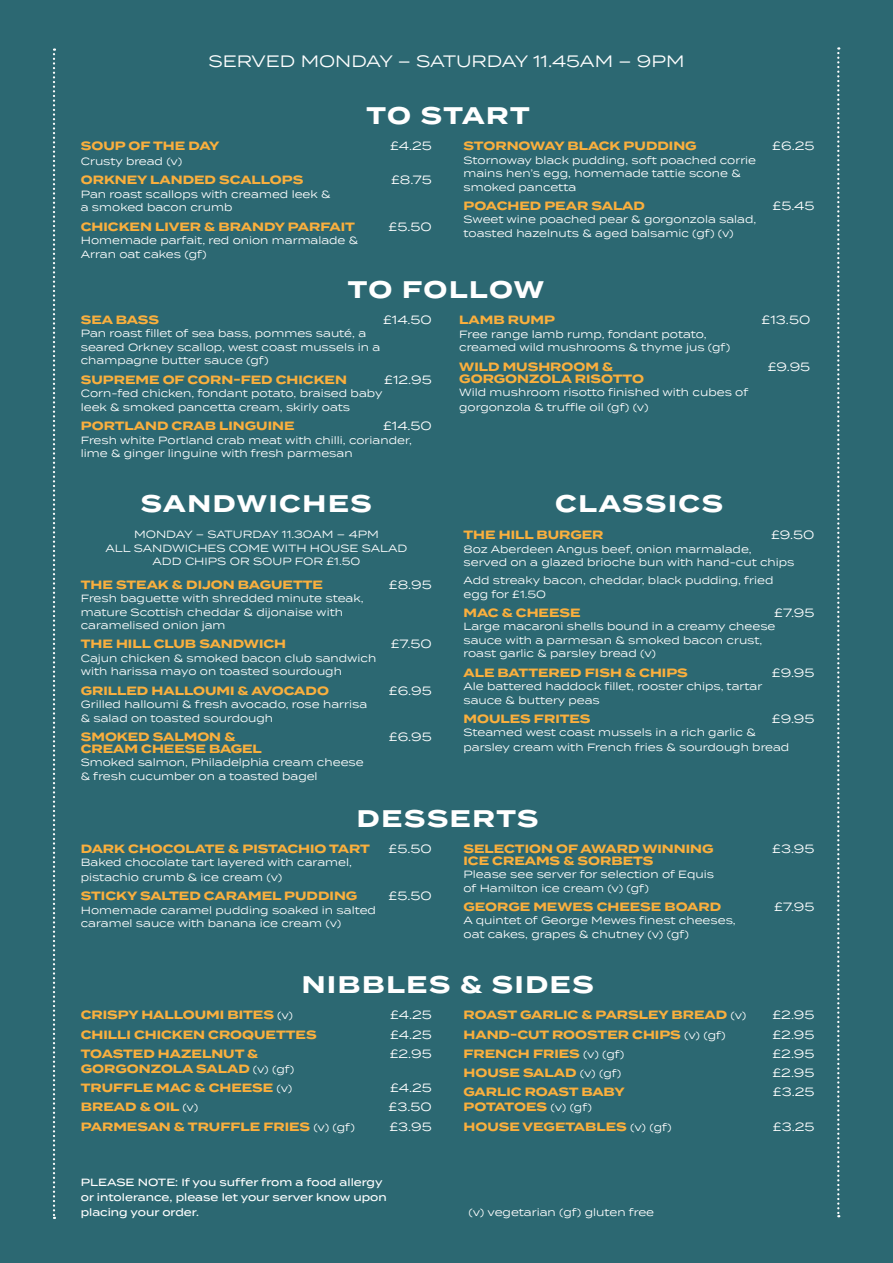
<style>
.page{position:relative;width:893px;height:1263px;background:#2c6872}
.page>*{position:absolute;margin:0;border:0;box-sizing:border-box;transform-origin:0 0}
.t1{font:700 24px "Termina";letter-spacing:.07em;color:#fff}
.t2{font:700 24px "Termina";letter-spacing:.05em;color:#fff}
.t3{font:16.5px "Termina";color:#fff}
.t4{font:700 12px "Termina";color:#faaf3d}
.t5{font:12px "Termina";color:#fff}
.t6{font:700 12px "Termina";letter-spacing:-.02em;color:#faaf3d}
.t7{font:10.5px/13.5px "Termina";color:#fff}
.t8{font:500 10.5px/15px "Termina";color:#fff}
.s1{font-weight:400;font-size:10.5px;color:#fff}
</style>
<div class="page">
<svg style="left:53px;top:48px;width:2px;height:1171px"></svg>
<svg style="left:837px;top:47px;width:2px;height:1170px"></svg>
<p class="t3" style="left:208px;top:49px;width:478px">SERVED MONDAY – SATURDAY 11.45AM – 9PM</p>
<p class="t1" style="left:367px;top:98px;width:164px">TO START</p>
<p class="t4" style="left:81px;top:137px;width:140px">SOUP OF THE DAY</p>
<p class="t5" style="left:390px;top:137px;width:43px">£4.25</p>
<p class="t7" style="left:81px;top:154px;width:103px">Crusty bread (v)</p>
<p class="t4" style="left:81px;top:171px;width:224px">ORKNEY LANDED SCALLOPS</p>
<p class="t5" style="left:391px;top:171px;width:42px">£8.75</p>
<p class="t7" style="left:81px;top:187px;width:251px">Pan roast scallops with creamed leek &amp; a smoked bacon crumb</p>
<p class="t4" style="left:81px;top:218px;width:276px">CHICKEN LIVER &amp; BRANDY PARFAIT</p>
<p class="t5" style="left:389px;top:218px;width:45px">£5.50</p>
<p class="t7" style="left:81px;top:233px;width:279px">Homemade parfait, red onion marmalade &amp;<br>Arran oat cakes (gf)</p>
<p class="t4" style="left:463px;top:137px;width:235px">STORNOWAY BLACK PUDDING</p>
<p class="t5" style="left:772px;top:137px;width:44px">£6.25</p>
<p class="t7" style="left:463px;top:153px;width:294px">Stornoway black pudding, soft poached corrie mains hen’s egg, homemade tattie scone &amp; smoked pancetta</p>
<p class="t4" style="left:463px;top:197px;width:183px">POACHED PEAR SALAD</p>
<p class="t5" style="left:772px;top:197px;width:44px">£5.45</p>
<p class="t7" style="left:463px;top:213px;width:294px">Sweet wine poached pear &amp; gorgonzola salad, toasted hazelnuts &amp; aged balsamic (gf) (v)</p>
<p class="t2" style="left:348px;top:272px;width:198px">TO FOLLOW</p>
<p class="t4" style="left:81px;top:311px;width:80px">SEA BASS</p>
<p class="t5" style="left:383px;top:311px;width:50px">£14.50</p>
<p class="t7" style="left:81px;top:327px;width:287px">Pan roast fillet of sea bass, pommes sauté, a</p>
<p class="t7" style="left:81px;top:340px;width:301px">seared Orkney scallop, west coast mussels in a champagne butter sauce (gf)</p>
<p class="t4" style="left:81px;top:371px;width:268px">SUPREME OF CORN-FED CHICKEN</p>
<p class="t5" style="left:384px;top:371px;width:49px">£12.95</p>
<p class="t7" style="left:81px;top:386px;width:303px">Corn-fed chicken, fondant potato, braised baby</p>
<p class="t7" style="left:81px;top:400px;width:271px">leek &amp; smoked pancetta cream, skirly oats</p>
<p class="t4" style="left:81px;top:417px;width:215px">PORTLAND CRAB LINGUINE</p>
<p class="t5" style="left:383px;top:417px;width:50px">£14.50</p>
<p class="t7" style="left:81px;top:433px;width:333px">Fresh white Portland crab meat with chilli, coriander, lime &amp; ginger linguine with fresh parmesan</p>
<p class="t1" style="left:141px;top:486px;width:232px">SANDWICHES</p>
<p class="t7" style="left:134px;top:527px;width:246px">MONDAY – SATURDAY 11.30AM – 4PM</p>
<p class="t7" style="left:105px;top:541px;width:303px">ALL SANDWICHES COME WITH HOUSE SALAD</p>
<p class="t7" style="left:152px;top:554px;width:209px">ADD CHIPS OR SOUP FOR £1.50</p>
<p class="t4" style="left:81px;top:575px;width:244px">THE STEAK &amp; DIJON BAGUETTE</p>
<p class="t5" style="left:389px;top:576px;width:44px">£8.95</p>
<p class="t7" style="left:81px;top:591px;width:284px">Fresh baguette with shredded minute steak, mature Scottish cheddar &amp; dijonaise with caramelised onion jam</p>
<p class="t4" style="left:81px;top:635px;width:207px">THE HILL CLUB SANDWICH</p>
<p class="t5" style="left:391px;top:635px;width:43px">£7.50</p>
<p class="t7" style="left:81px;top:651px;width:297px">Cajun chicken &amp; smoked bacon club sandwich with harissa mayo on toasted sourdough</p>
<p class="t4" style="left:81px;top:681px;width:250px">GRILLED HALLOUMI &amp; AVOCADO</p>
<p class="t5" style="left:389px;top:682px;width:44px">£6.95</p>
<p class="t7" style="left:81px;top:697px;width:288px">Grilled halloumi &amp; fresh avocado, rose harrisa &amp; salad on toasted sourdough</p>
<p class="t4" style="left:81px;top:728px;width:156px">SMOKED SALMON &amp;</p>
<p class="t5" style="left:389px;top:728px;width:44px">£6.95</p>
<p class="t4" style="left:81px;top:740px;width:183px">CREAM CHEESE BAGEL</p>
<p class="t7" style="left:81px;top:755px;width:285px">Smoked salmon, Philadelphia cream cheese &amp; fresh cucumber on a toasted bagel</p>
<p class="t4" style="left:459px;top:311px;width:97px">LAMB RUMP</p>
<p class="t5" style="left:762px;top:311px;width:50px">£13.50</p>
<p class="t7" style="left:459px;top:327px;width:272px">Free range lamb rump, fondant potato, creamed wild mushrooms &amp; thyme jus (gf)</p>
<p class="t4" style="left:459px;top:357px;width:155px">WILD MUSHROOM &amp;</p>
<p class="t5" style="left:768px;top:358px;width:44px">£9.95</p>
<p class="t4" style="left:459px;top:369px;width:186px">GORGONZOLA RISOTTO</p>
<p class="t7" style="left:459px;top:384px;width:291px;line-height:15px">Wild mushroom risotto finished with cubes of gorgonzola &amp; truffle oil (gf) (v)</p>
<p class="t1" style="left:555px;top:486px;width:169px">CLASSICS</p>
<p class="t4" style="left:463px;top:526px;width:142px">THE HILL BURGER</p>
<p class="t5" style="left:771px;top:526px;width:45px">£9.50</p>
<p class="t7" style="left:463px;top:542px;width:332px">8oz Aberdeen Angus beef, onion marmalade, served on a glazed brioche bun with hand-cut chips</p>
<p class="t7" style="left:463px;top:573px;width:311px">Add streaky bacon, cheddar, black pudding, fried egg for £1.50</p>
<p class="t4" style="left:463px;top:604px;width:119px">MAC &amp; CHEESE</p>
<p class="t5" style="left:774px;top:604px;width:42px">£7.95</p>
<p class="t7" style="left:463px;top:619px;width:314px">Large macaroni shells bound in a creamy cheese sauce with a parmesan &amp; smoked bacon crust, roast garlic &amp; parsley bread (v)</p>
<p class="t4" style="left:463px;top:663px;width:226px">ALE BATTERED FISH &amp; CHIPS</p>
<p class="t5" style="left:772px;top:663px;width:44px">£9.95</p>
<p class="t7" style="left:463px;top:679px;width:300px">Ale battered haddock fillet, rooster chips, tartar sauce &amp; buttery peas</p>
<p class="t4" style="left:463px;top:710px;width:129px">MOULES FRITES</p>
<p class="t5" style="left:772px;top:710px;width:44px">£9.95</p>
<p class="t7" style="left:463px;top:725px;width:327px;line-height:15px">Steamed west coast mussels in a rich garlic &amp; parsley cream with French fries &amp; sourdough bread</p>
<p class="t1" style="left:357px;top:800px;width:183px">DESSERTS</p>
<p class="t4" style="left:81px;top:839px;width:291px">DARK CHOCOLATE &amp; PISTACHIO TART</p>
<p class="t5" style="left:389px;top:839px;width:45px">£5.50</p>
<p class="t7" style="left:81px;top:854px;width:273px;line-height:15px">Baked chocolate tart layered with caramel, pistachio crumb &amp; ice cream (v)</p>
<p class="t4" style="left:81px;top:887px;width:278px">STICKY SALTED CARAMEL PUDDING</p>
<p class="t5" style="left:389px;top:887px;width:45px">£5.50</p>
<p class="t7" style="left:81px;top:903px;width:297px">Homemade caramel pudding soaked in salted caramel sauce with banana ice cream (v)</p>
<p class="t4" style="left:463px;top:839px;width:252px">SELECTION OF AWARD WINNING</p>
<p class="t5" style="left:772px;top:839px;width:44px">£3.95</p>
<p class="t4" style="left:463px;top:851px;width:192px">ICE CREAMS &amp; SORBETS</p>
<p class="t7" style="left:463px;top:867px;width:252px">Please see server for selection of Equis</p>
<p class="t7" style="left:463px;top:881px;width:187px">of Hamilton ice cream (v) (gf)</p>
<p class="t4" style="left:463px;top:898px;width:259px">GEORGE MEWES CHEESE BOARD</p>
<p class="t5" style="left:774px;top:898px;width:42px">£7.95</p>
<p class="t7" style="left:463px;top:913px;width:274px">A quintet of George Mewes finest cheeses, oat cakes, grapes &amp; chutney (v) (gf)</p>
<p class="t1" style="left:302px;top:967px;width:294px">NIBBLES &amp; SIDES</p>
<p class="t4" style="left:81px;top:1006px;width:214px">CRISPY HALLOUMI BITES <span class="s1">(v)</span></p>
<p class="t5" style="left:390px;top:1006px;width:43px">£4.25</p>
<p class="t4" style="left:81px;top:1025px;width:237px">CHILLI CHICKEN CROQUETTES</p>
<p class="t5" style="left:390px;top:1026px;width:43px">£4.25</p>
<p class="t4" style="left:81px;top:1045px;width:179px">TOASTED HAZELNUT &amp;</p>
<p class="t5" style="left:390px;top:1045px;width:44px">£2.95</p>
<p class="t4" style="left:81px;top:1060px;width:215px">GORGONZOLA SALAD <span class="s1">(v) (gf)</span></p>
<p class="t4" style="left:81px;top:1079px;width:213px">TRUFFLE MAC &amp; CHEESE <span class="s1">(v)</span></p>
<p class="t5" style="left:390px;top:1079px;width:43px">£4.25</p>
<p class="t4" style="left:81px;top:1098px;width:119px">BREAD &amp; OIL <span class="s1">(v)</span></p>
<p class="t5" style="left:389px;top:1098px;width:45px">£3.50</p>
<p class="t4" style="left:81px;top:1117px;width:276px">PARMESAN &amp; TRUFFLE FRIES <span class="s1">(v) (gf)</span></p>
<p class="t5" style="left:389px;top:1118px;width:44px">£3.95</p>
<p class="t8" style="left:81px;top:1175px;width:308px">PLEASE NOTE: If you suffer from a food allergy or intolerance, please let your server know upon placing your order.</p>
<p class="t4" style="left:463px;top:1006px;width:284px">ROAST GARLIC &amp; PARSLEY BREAD <span class="s1">(v)</span></p>
<p class="t5" style="left:772px;top:1006px;width:44px">£2.95</p>
<p class="t4" style="left:463px;top:1025px;width:264px">HAND-CUT ROOSTER CHIPS <span class="s1">(v) (gf)</span></p>
<p class="t5" style="left:772px;top:1026px;width:44px">£2.95</p>
<p class="t4" style="left:463px;top:1045px;width:162px">FRENCH FRIES <span class="s1">(v) (gf)</span></p>
<p class="t5" style="left:772px;top:1045px;width:44px">£2.95</p>
<p class="t4" style="left:463px;top:1064px;width:159px">HOUSE SALAD <span class="s1">(v) (gf)</span></p>
<p class="t5" style="left:772px;top:1064px;width:44px">£2.95</p>
<p class="t4" style="left:463px;top:1083px;width:163px">GARLIC ROAST BABY</p>
<p class="t5" style="left:773px;top:1083px;width:43px">£3.25</p>
<p class="t6" style="left:463px;top:1098px;width:130px">POTATOES <span class="s1">(v) (gf)</span></p>
<p class="t4" style="left:463px;top:1117px;width:210px">HOUSE VEGETABLES <span class="s1">(v) (gf)</span></p>
<p class="t5" style="left:773px;top:1118px;width:43px">£3.25</p>
<p class="t7" style="left:469px;top:1205px;width:187px">(v) vegetarian (gf) gluten free</p>
</div>
